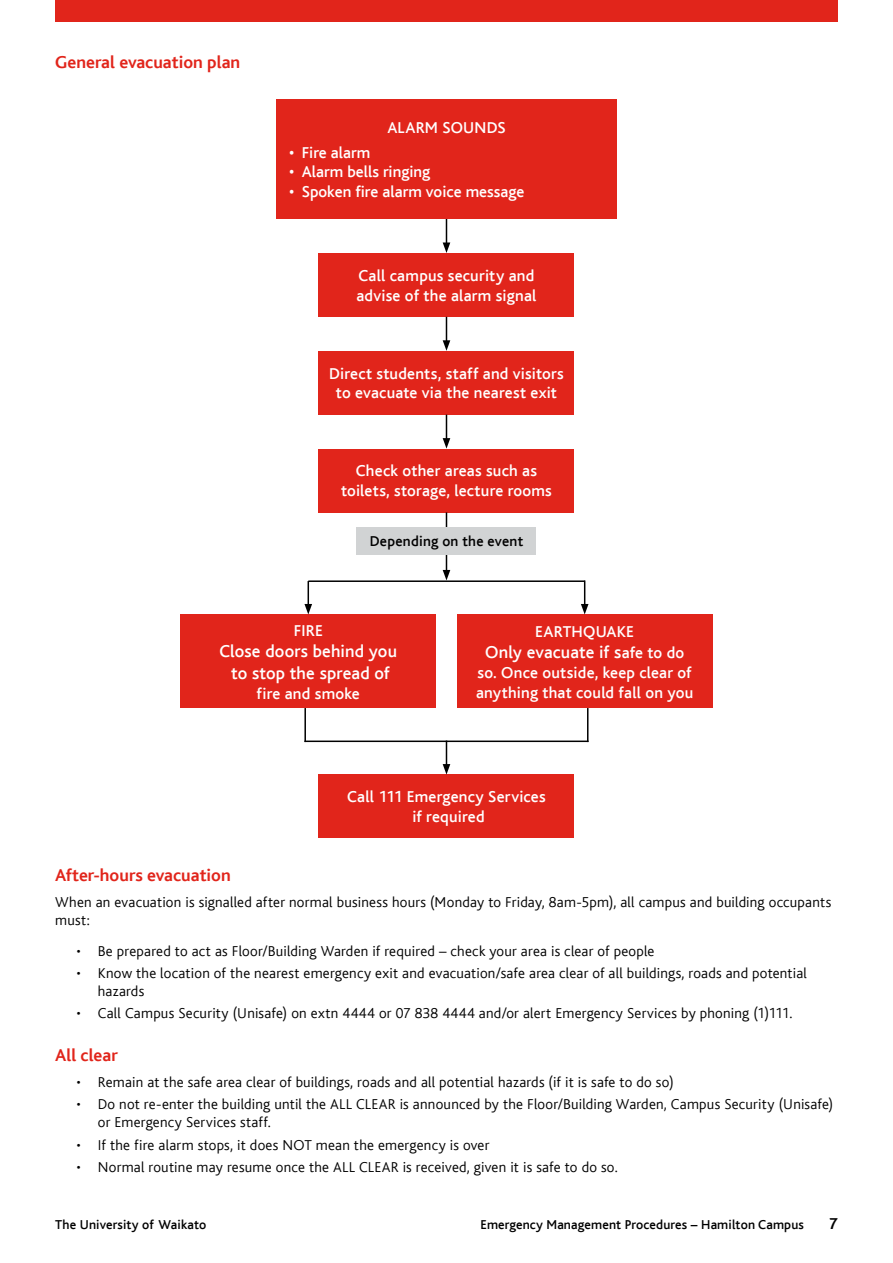
<style>
.page{position:relative;width:893px;height:1263px;background:#fff}
.page>*{position:absolute;margin:0;border:0;box-sizing:border-box;transform-origin:0 0}
.t1{font:18px/21.6px "Bliss CE Medium";letter-spacing:.005em;color:#fff;text-align:center}
.t2{font:18px "Bliss CE Bold";color:#e1251b}
.t3{font:16.5px/19.8px "Bliss CE Medium";letter-spacing:.01em;color:#fff;text-align:center}
.t4{font:16.5px "Bliss CE Bold";color:#000}
.t5{font:15px/18px "Bliss CE Light";letter-spacing:.015em;color:#000}
.t6{font:15px "Bliss CE Medium";letter-spacing:.02em;color:#000}
.t7{font:13.5px "Bliss CE Medium";letter-spacing:.01em;color:#000}
.s1{font-size:16.5px}
</style>
<div class="page">
<div style="left:55px;top:0;width:783px;height:21px;background:#e1251b"></div>
<div style="left:319px;top:351px;width:255px;height:64px;background:#e1251b"></div>
<div style="left:319px;top:253px;width:255px;height:64px;background:#e1251b"></div>
<div style="left:276px;top:100px;width:341px;height:119px;background:#e1251b"></div>
<div style="left:319px;top:449px;width:255px;height:63px;background:#e1251b"></div>
<svg style="left:443px;top:415px;width:7px;height:34px"></svg>
<svg style="left:443px;top:317px;width:7px;height:34px"></svg>
<svg style="left:443px;top:219px;width:7px;height:34px"></svg>
<hr style="left:446px;top:512px;width:1px;height:60px;background:#000">
<svg style="left:443px;top:570px;width:7px;height:10px"></svg>
<div style="left:181px;top:614px;width:255px;height:94px;background:#e1251b"></div>
<div style="left:457px;top:614px;width:255px;height:94px;background:#e1251b"></div>
<div style="left:319px;top:774px;width:255px;height:64px;background:#e1251b"></div>
<hr style="left:304px;top:708px;width:2px;height:34px;background:#000">
<svg style="left:581px;top:580px;width:7px;height:34px"></svg>
<svg style="left:443px;top:742px;width:7px;height:32px"></svg>
<hr style="left:587px;top:708px;width:1px;height:34px;background:#000">
<svg style="left:304px;top:581px;width:8px;height:33px"></svg>
<hr style="left:308px;top:580px;width:277px;height:2px;background:#000">
<hr style="left:304px;top:740px;width:284px;height:2px;background:#000">
<div style="left:357px;top:527px;width:179px;height:27px;background:#d1d3d4"></div>
<p class="t2" style="left:55px;top:53px;width:187px">General evacuation plan</p>
<p class="t3" style="left:387px;top:118px;width:120px">ALARM SOUNDS</p>
<p class="t3" style="left:289px;top:142px;width:83px">• Fire alarm</p>
<p class="t3" style="left:289px;top:162px;width:143px">• Alarm bells ringing</p>
<p class="t3" style="left:289px;top:182px;width:237px">• Spoken fire alarm voice message</p>
<p class="t3" style="left:356px;top:266px;width:181px;text-align:left">Call campus security and advise of the alarm signal</p>
<p class="t3" style="left:329px;top:364px;width:236px">Direct students, staff and visitors to evacuate via the nearest exit</p>
<p class="t3" style="left:341px;top:461px;width:212px">Check other areas such as toilets, storage, lecture rooms</p>
<p class="t6" style="left:370px;top:533px;width:155px">Depending on the event</p>
<p class="t3" style="left:294px;top:620px;width:31px">FIRE</p>
<p class="t1" style="left:219px;top:641px;width:179px">Close doors behind you to stop the spread of</p>
<p class="t3" style="left:257px;top:683px;width:105px">fire and smoke</p>
<p class="t3" style="left:535px;top:621px;width:100px">EARTHQUAKE</p>
<p class="t1" style="left:485px;top:642px;width:201px">Only evacuate if s<span class="s1">afe to do</span></p>
<p class="t3" style="left:476px;top:663px;width:219px;text-align:left">so. Once outside, keep clear of anything that could fall on you</p>
<p class="t3" style="left:347px;top:787px;width:200px">Call 111 Emergency Services if required</p>
<p class="t2" style="left:55px;top:865px;width:177px">After-hours evacuation</p>
<p class="t5" style="left:55px;top:893px;width:778px">When an evacuation is signalled after normal business hours (Monday to Friday, 8am-5pm), all campus and building occupants must:</p>
<p class="t5" style="left:77px;top:942px;width:579px">• Be prepared to act as Floor/Building Warden if required – check your area is clear of people</p>
<p class="t5" style="left:98px;top:964px;width:711px;text-indent:-21px">• Know the location of the nearest emergency exit and evacuation/safe area clear of all buildings, roads and potential hazards</p>
<p class="t5" style="left:77px;top:1005px;width:717px">• Call Campus Security (Unisafe) on extn 4444 or 07 838 4444 and/or alert Emergency Services by phoning (1)111.</p>
<p class="t2" style="left:55px;top:1045px;width:64px">All clear</p>
<p class="t5" style="left:77px;top:1073px;width:599px">• Remain at the safe area clear of buildings, roads and all potential hazards (if it is safe to do so)</p>
<p class="t5" style="left:98px;top:1096px;width:737px;text-indent:-21px">• Do not re-enter the building until the ALL CLEAR is announced by the Floor/Building Warden, Campus Security (Unisafe) or Emergency Services staff.</p>
<p class="t5" style="left:77px;top:1136px;width:414px">• If the fire alarm stops, it does NOT mean the emergency is over</p>
<p class="t5" style="left:77px;top:1158px;width:543px">• Normal routine may resume once the ALL CLEAR is received, given it is safe to do so.</p>
<p class="t7" style="left:55px;top:1217px;width:153px">The University of Waikato</p>
<p class="t7" style="left:480px;top:1217px;width:325px">Emergency Management Procedures – Hamilton Campus</p>
<p class="t4" style="left:829px;top:1215px;width:10px">7</p>
</div>
